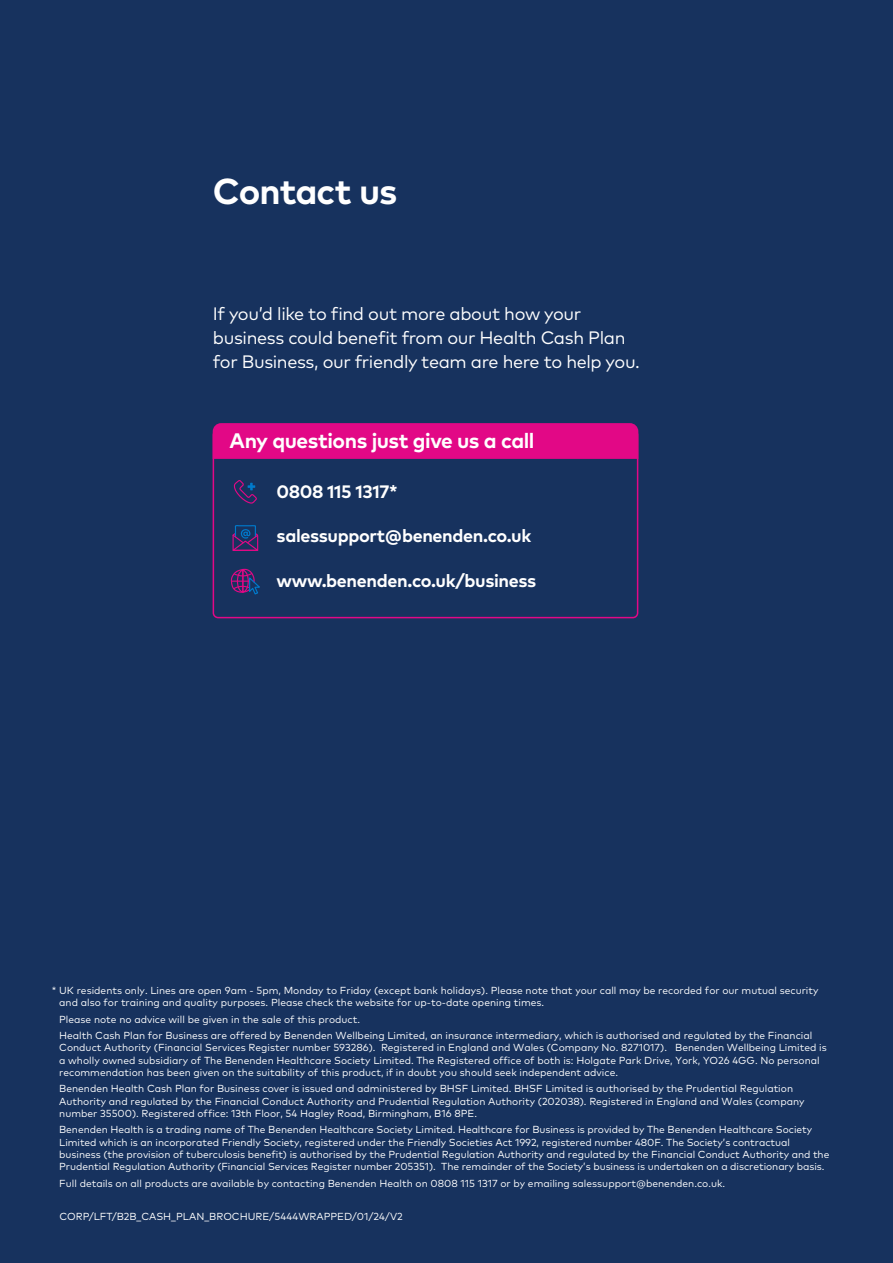
<style>
.page{position:relative;width:893px;height:1263px;background:#17325e}
.page>*{position:absolute;margin:0;border:0;box-sizing:border-box;transform-origin:0 0}
.t1{font:700 36px "Mark Pro";letter-spacing:-.03em;color:#fff}
.t2{font:700 21px "Mark Pro";letter-spacing:-.025em;color:#fff}
.t3{font:18px/24px "Mark Pro";letter-spacing:-.02em;color:#fff}
.t4{font:700 18px "Mark Pro";letter-spacing:-.02em;color:#fff}
.t5{font:10.2px/12.3px "Mark Pro";color:#fff}
</style>
<div class="page">
<div style="left:213px;top:423px;width:425px;height:36px;background:#e20886"></div>
<div style="left:213px;top:430px;width:425px;height:188px;border:2px solid #e20886;border-radius:5px"></div>
<svg style="left:234px;top:480px;width:23px;height:24px"></svg>
<svg style="left:232px;top:525px;width:27px;height:26px"></svg>
<svg style="left:230px;top:568px;width:30px;height:27px"></svg>
<h1 class="t1" style="left:213px;top:164px;width:186px">Contact us</h1>
<h3 class="t3" style="left:213px;top:301px;width:428px">If you’d like to find out more about how your business could benefit from our Health Cash Plan for Business, our friendly team are here to help you.</h3>
<h2 class="t2" style="left:230px;top:425px;width:306px">Any questions just give us a call</h2>
<h3 class="t4" style="left:276px;top:478px;width:123px">0808 115 1317*</h3>
<h3 class="t4" style="left:277px;top:522px;width:256px">salessupport@benenden.co.uk</h3>
<h3 class="t4" style="left:277px;top:567px;width:261px">www.benenden.co.uk/business</h3>
<p class="t5" style="left:59px;top:983px;width:761px;text-indent:-7px">* UK residents only. Lines are open 9am - 5pm, Monday to Friday (except bank holidays). Please note that your call may be recorded for our mutual security and also for training and quality purposes. Please check the website for up-to-date opening times.</p>
<p class="t5" style="left:59px;top:1010px;width:755px;line-height:16.5px">Please note no advice will be given in the sale of this product.<br>Health Cash Plan for Business are offered by Benenden Wellbeing Limited, an insurance intermediary, which is authorised and regulated by the Financial</p>
<p class="t5" style="left:59px;top:1041px;width:769px">Conduct Authority (Financial Services Register number 593286). Registered in England and Wales (Company No. 8271017). Benenden Wellbeing Limited is a wholly owned subsidiary of The Benenden Healthcare Society Limited. The Registered office of both is: Holgate Park Drive, York, YO26 4GG. No personal recommendation has been given on the suitability of this product, if in doubt you should seek independent advice.</p>
<p class="t5" style="left:59px;top:1082px;width:747px">Benenden Health Cash Plan for Business cover is issued and administered by BHSF Limited. BHSF Limited is authorised by the Prudential Regulation<br>Authority and regulated by the Financial Conduct Authority and Prudential Regulation Authority (202038). Registered in England and Wales (company number 35500). Registered office: 13th Floor, 54 Hagley Road, Birmingham, B16 8PE.</p>
<p class="t5" style="left:59px;top:1123px;width:772px">Benenden Health is a trading name of The Benenden Healthcare Society Limited. Healthcare for Business is provided by The Benenden Healthcare Society Limited which is an incorporated Friendly Society, registered under the Friendly Societies Act 1992, registered number 480F. The Society’s contractual business (the provision of tuberculosis benefit) is authorised by the Prudential Regulation Authority and regulated by the Financial Conduct Authority and the Prudential Regulation Authority (Financial Services Register number 205351). The remainder of the Society’s business is undertaken on a discretionary basis.</p>
<p class="t5" style="left:59px;top:1176px;width:667px">Full details on all products are available by contacting Benenden Health on 0808 115 1317 or by emailing salessupport@benenden.co.uk.</p>
<p class="t5" style="left:60px;top:1209px;width:345px">CORP/LFT/B2B_CASH_PLAN_BROCHURE/5444WRAPPED/01/24/V2</p>
<p class="t5" style="left:397px;top:1209px;width:6px">1</p>
</div>
